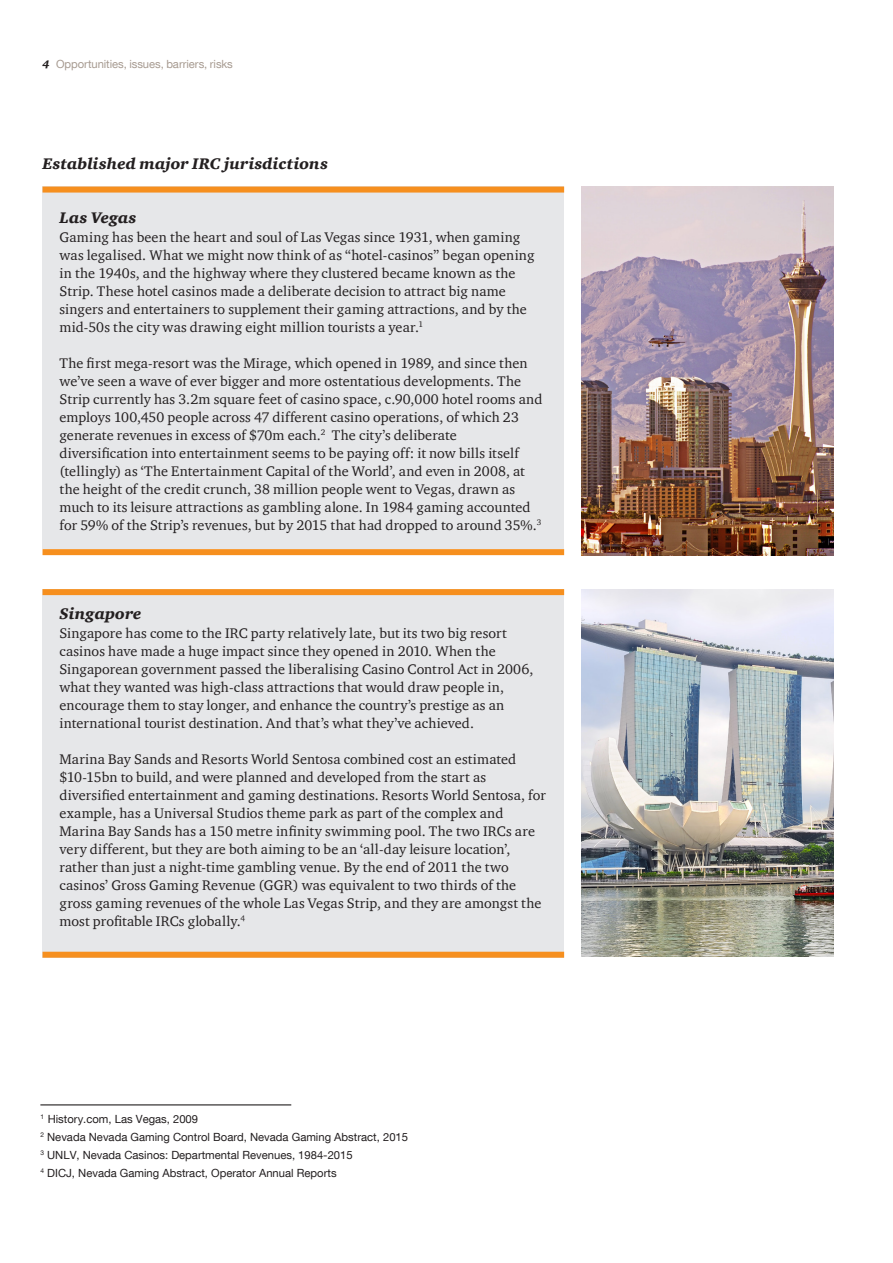
<style>
.page{position:relative;width:893px;height:1263px;background:#fff}
.page>*{position:absolute;margin:0;border:0;box-sizing:border-box;transform-origin:0 0}
.Head_3{font:italic 900 15.75px "ITC Charter Com";letter-spacing:.01em;color:#231f20}
.Body_text_full{font:14.25px/18px "ITC Charter Com";letter-spacing:.005em;color:#231f20}
.Footnote{font:11.25px "Helvetica Neue LT Com";color:#231f20}
.t1{font:11.25px "Helvetica Neue LT Com";letter-spacing:-.005em;color:#a79b91}
.s1{font-family:"ITC Charter Com";font-weight:900;font-style:italic;color:#231f20}
</style>
<div class="page">
<div style="left:43px;top:187px;width:521px;height:362px;background:#e6e7e9"></div>
<div style="left:43px;top:187px;width:521px;height:6px;background:#f68f1e"></div>
<div style="left:43px;top:549px;width:521px;height:6px;background:#f68f1e"></div>
<img style="left:581px;top:187px;width:252px;height:368px">
<hr style="left:40px;top:1104px;width:251px;height:1px;background:#231f20">
<div style="left:43px;top:589px;width:521px;height:369px;background:#e6e7e9"></div>
<div style="left:43px;top:589px;width:521px;height:6px;background:#f68f1e"></div>
<div style="left:43px;top:952px;width:521px;height:6px;background:#f68f1e"></div>
<img style="left:581px;top:589px;width:252px;height:367px">
<p class="t1" style="left:43px;top:57px;width:192px"><span class="s1">4</span> Opportunities, issues, barriers, risks</p>
<p class="Head_3" style="left:43px;top:153px;width:287px">Established major IRC jurisdictions</p>
<p class="Head_3" style="left:60px;top:207px;width:79px">Las Vegas</p>
<p class="Body_text_full" style="left:60px;top:228px;width:476px">Gaming has been the heart and soul of Las Vegas since 1931, when gaming was legalised. What we might now think of as “hotel-casinos” began opening in the 1940s, and the highway where they clustered became known as the Strip. These hotel casinos made a deliberate decision to attract big name singers and entertainers to supplement their gaming attractions, and by the mid-50s the city was drawing eight million tourists a year.<sup>1</sup></p>
<p class="Body_text_full" style="left:60px;top:354px;width:484px">The first mega-resort was the Mirage, which opened in 1989, and since then we’ve seen a wave of ever bigger and more ostentatious developments. The Strip currently has 3.2m square feet of casino space, c.90,000 hotel rooms and employs 100,450 people across 47 different casino operations, of which 23 generate revenues in excess of $70m each.<sup>2</sup> The city’s deliberate diversification into entertainment seems to be paying off: it now bills itself (tellingly) as ‘The Entertainment Capital of the World’, and even in 2008, at the height of the credit crunch, 38 million people went to Vegas, drawn as much to its leisure attractions as gambling alone. In 1984 gaming accounted for 59% of the Strip’s revenues, but by 2015 that had dropped to around 35%.<sup>3</sup></p>
<p class="Head_3" style="left:60px;top:603px;width:83px">Singapore</p>
<p class="Body_text_full" style="left:60px;top:624px;width:475px">Singapore has come to the IRC party relatively late, but its two big resort casinos have made a huge impact since they opened in 2010. When the Singaporean government passed the liberalising Casino Control Act in 2006, what they wanted was high-class attractions that would draw people in, encourage them to stay longer, and enhance the country’s prestige as an international tourist destination. And that’s what they’ve achieved.</p>
<p class="Body_text_full" style="left:60px;top:750px;width:488px">Marina Bay Sands and Resorts World Sentosa combined cost an estimated $10-15bn to build, and were planned and developed from the start as diversified entertainment and gaming destinations. Resorts World Sentosa, for example, has a Universal Studios theme park as part of the complex and Marina Bay Sands has a 150 metre infinity swimming pool. The two IRCs are very different, but they are both aiming to be an ‘all-day leisure location’, rather than just a night-time gambling venue. By the end of 2011 the two casinos’ Gross Gaming Revenue (GGR) was equivalent to two thirds of the gross gaming revenues of the whole Las Vegas Strip, and they are amongst the most profitable IRCs globally.<sup>4</sup></p>
<p class="Footnote" style="left:40px;top:1112px;width:159px"><sup>1</sup> History.com, Las Vegas, 2009</p>
<p class="Footnote" style="left:40px;top:1130px;width:369px"><sup>2</sup> Nevada Nevada Gaming Control Board, Nevada Gaming Abstract, 2015</p>
<p class="Footnote" style="left:40px;top:1148px;width:314px"><sup>3</sup> UNLV, Nevada Casinos: Departmental Revenues, 1984-2015</p>
<p class="Footnote" style="left:40px;top:1166px;width:298px"><sup>4</sup> DICJ, Nevada Gaming Abstract, Operator Annual Reports</p>
</div>
